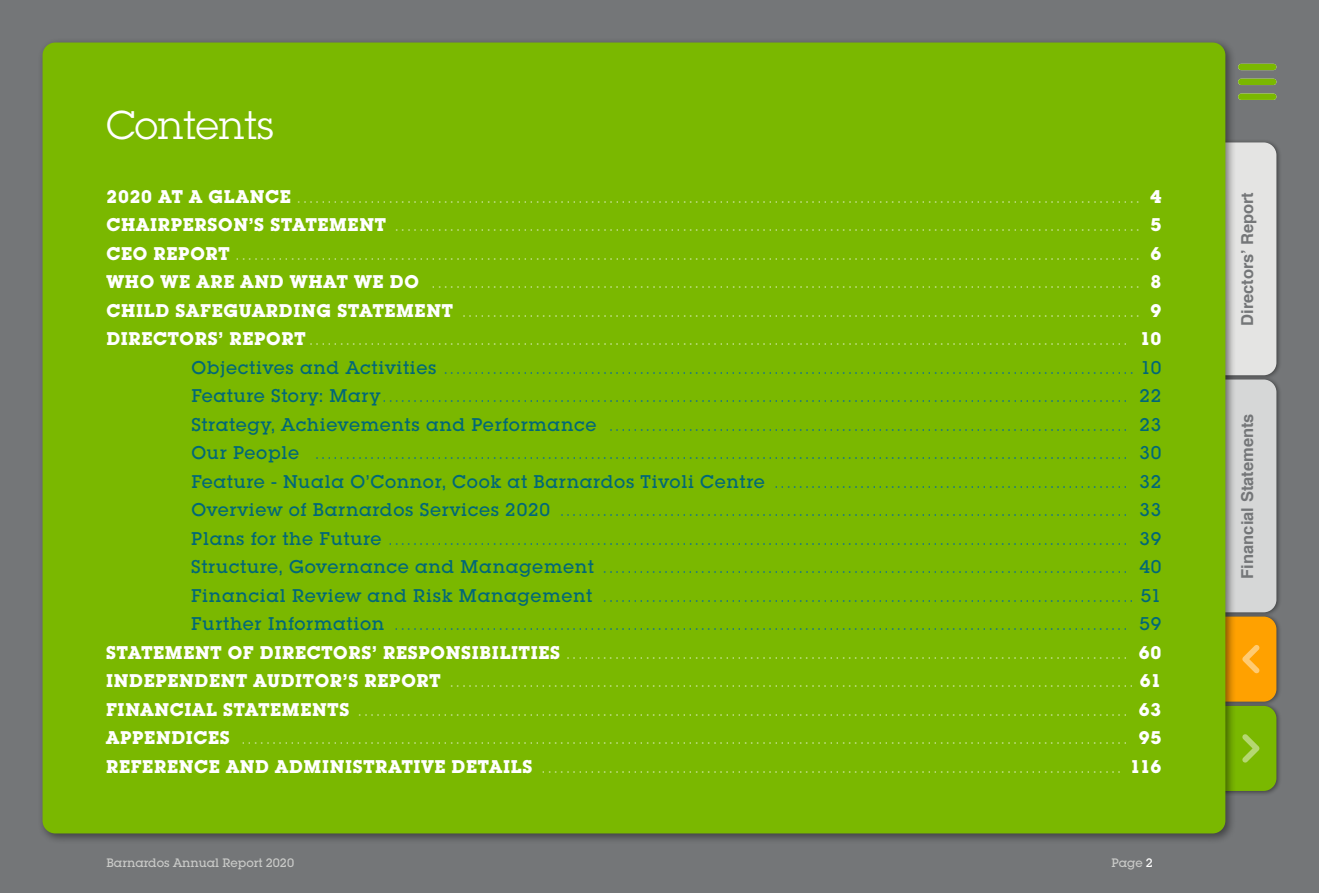
<style>
.page{position:relative;width:1319px;height:893px;background:#fff}
.page>*{position:absolute;margin:0;border:0;box-sizing:border-box;transform-origin:0 0}
.t1{font:39px "Lubalin Graph Std";color:#fff}
.t2{font:18px/28.5px "Lubalin Graph Std";color:#bcdc80;text-align:right}
.t3{font:700 16.5px "Helvetica";color:#747678}
.t4{font:500 12px "Lubalin Graph Std";color:#c9cac8}
.s1{font-weight:700;color:#fff}
.s2{font-weight:500;color:#006778}
.s3{color:#1a7686}
.s4{color:#fff}
</style>
<div class="page">
<div style="left:0;top:0;width:1318px;height:893px;background:#747678"></div>
<div style="left:1203px;top:139px;width:78px;height:241px;background:#000;opacity:.45"></div>
<div style="left:1203px;top:376px;width:78px;height:241px;background:#000;opacity:.45"></div>
<div style="left:1203px;top:613px;width:78px;height:94px;background:#000;opacity:.45"></div>
<div style="left:1203px;top:702px;width:78px;height:94px;background:#000;opacity:.45"></div>
<svg style="left:1236px;top:142px;width:40px;height:649px"></svg>
<svg style="left:1237px;top:64px;width:39px;height:36px"></svg>
<div style="left:37px;top:37px;width:1199px;height:808px;background:#000;opacity:.45"></div>
<div style="left:43px;top:43px;width:1182px;height:790px;background:#7ab800;border-radius:13px"></div>
<h1 class="t1" style="left:106px;top:100px;width:168px">Contents</h1>
<p class="t2" style="left:106px;top:182px;width:1056px"><span class="s1">2020 AT A GLANCE</span> .......................................................................................................................................... <span class="s1">4<br>CHAIRPERSON’S STATEMENT</span> .......................................................................................................................... <span class="s1">5<br>CEO REPORT</span> .................................................................................................................................................... <span class="s1">6<br>WHO WE ARE AND WHAT WE DO</span> .................................................................................................................... <span class="s1">8<br>CHILD SAFEGUARDING STATEMENT</span> ............................................................................................................... <span class="s1">9<br>DIRECTORS’ REPORT</span> ...................................................................................................................................... <span class="s1">10<br></span><span class="s2">Objectives and Activities</span> <span class="s3">.................................................................................................................</span> <span class="s2">10<br>Feature Story: Mary</span><span class="s3">..........................................................................................................................</span> <span class="s2">22<br>Strategy, Achievements and Performance</span> <span class="s3">.....................................................................................</span> <span class="s2">23<br>Our People</span> <span class="s3">.....................................................................................................................................</span> <span class="s2">30<br>Feature - Nuala O’Connor, Cook at Barnardos Tivoli Centre</span> <span class="s3">..........................................................</span> <span class="s2">32<br>Overview of Barnardos Services 2020</span> <span class="s3">.............................................................................................</span> <span class="s2">33<br>Plans for the Future</span> <span class="s3">.........................................................................................................................</span> <span class="s2">39<br>Structure, Governance and Management</span> <span class="s3">......................................................................................</span> <span class="s2">40<br>Financial Review and Risk Management</span> <span class="s3">.......................................................................................</span> <span class="s2">51<br>Further Information</span> <span class="s3">........................................................................................................................</span> <span class="s2">59<br></span><span class="s1">STATEMENT OF DIRECTORS’ RESPONSIBILITIES</span> ............................................................................................ <span class="s1">60<br>INDEPENDENT AUDITOR’S REPORT</span> ................................................................................................................ <span class="s1">61<br>FINANCIAL STATEMENTS</span> .............................................................................................................................. <span class="s1">63<br>APPENDICES</span> ................................................................................................................................................. <span class="s1">95<br>REFERENCE AND ADMINISTRATIVE DETAILS</span> ............................................................................................... <span class="s1">116</span></p>
<p class="t4" style="left:106px;top:856px;width:189px">Barnardos Annual Report 2020</p>
<p class="t4" style="left:1111px;top:856px;width:43px">Page <span class="s4">2</span></p>
<p class="t3" style="left:1233px;top:326px;width:135px;rotate:-90deg">Directors’ Report</p>
<p class="t3" style="left:1233px;top:579px;width:167px;rotate:-90deg">Financial Statements</p>
</div>
